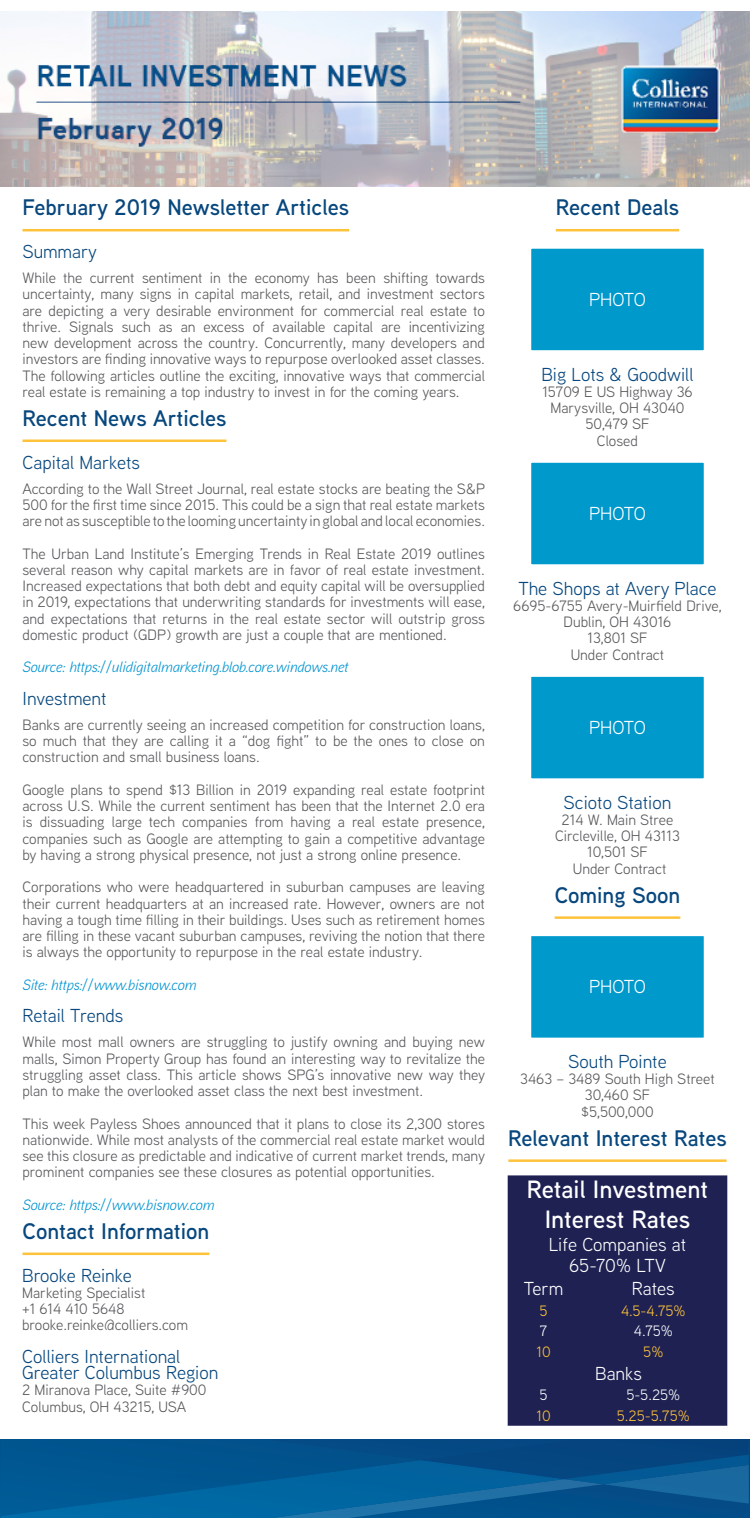
<style>
.page{position:relative;width:750px;height:1518px;background:#fff}
.page>*{position:absolute;margin:0;border:0;box-sizing:border-box;transform-origin:0 0}
.t1{font:600 25px/30px "Aaux Next";color:#fff;text-align:center}
.t2{font:600 22.5px "Aaux Next";color:#07477d}
.t3{font:18.75px "Aaux Next";color:#07477d}
.t4{font:18.75px "Aaux Next";color:#fff}
.Paragraph_Style_1{font:15px/16.2px "Aaux Next";color:#57585a;text-align:justify}
.Paragraph_Style_1-2{font:italic 15px "Aaux Next";color:#0093d0}
.t5{font:15px "Aaux Next";color:#fec33a}
.t6{font:15px "Aaux Next";color:#fff}
</style>
<div class="page">
<img style="left:0;top:11px;width:750px;height:175px">
<hr style="left:22px;top:229px;width:327px;height:2px;background:#fec33a">
<hr style="left:556px;top:229px;width:123px;height:2px;background:#fec33a">
<hr style="left:508px;top:1159px;width:219px;height:3px;background:#fec33a">
<hr style="left:555px;top:916px;width:125px;height:3px;background:#fec33a">
<hr style="left:22px;top:440px;width:204px;height:2px;background:#fec33a">
<hr style="left:22px;top:1253px;width:187px;height:2px;background:#fec33a">
<svg style="left:1px;top:1439px;width:748px;height:79px;background:#045792"></svg>
<div style="left:528px;top:245px;width:180px;height:109px;background:#09c;border:4px solid #fff"></div>
<div style="left:528px;top:459px;width:180px;height:109px;background:#09c;border:4px solid #fff"></div>
<div style="left:528px;top:673px;width:180px;height:109px;background:#09c;border:4px solid #fff"></div>
<div style="left:528px;top:932px;width:180px;height:109px;background:#09c;border:4px solid #fff"></div>
<div style="left:508px;top:1175px;width:219px;height:251px;background:#1e2152"></div>
<p class="t2" style="left:22px;top:192px;width:328px">February 2019 Newsletter Articles</p>
<p class="t3" style="left:22px;top:239px;width:76px">Summary</p>
<p class="Paragraph_Style_1" style="left:22px;top:269px;width:464px">While the current sentiment in the economy has been shifting towards uncertainty, many signs in capital markets, retail, and investment sectors are depicting a very desirable environment for commercial real estate to thrive. Signals such as an excess of available capital are incentivizing new development across the country. Concurrently, many developers and investors are finding innovative ways to repurpose overlooked asset classes.<br>The following articles outline the exciting, innovative ways that commercial real estate is remaining a top industry to invest in for the coming years.</p>
<p class="t2" style="left:22px;top:403px;width:205px">Recent News Articles</p>
<p class="t3" style="left:22px;top:449px;width:119px">Capital Markets</p>
<p class="Paragraph_Style_1" style="left:22px;top:480px;width:464px">According to the Wall Street Journal, real estate stocks are beating the S&amp;P 500 for the first time since 2015. This could be a sign that real estate markets are not as susceptible to the looming uncertainty in global and local economies.</p>
<p class="Paragraph_Style_1" style="left:22px;top:545px;width:464px">The Urban Land Institute’s Emerging Trends in Real Estate 2019 outlines several reason why capital markets are in favor of real estate investment.<br>Increased expectations that both debt and equity capital will be oversupplied in 2019, expectations that underwriting standards for investments will ease, and expectations that returns in the real estate sector will outstrip gross domestic product (GDP) growth are just a couple that are mentioned.</p>
<p class="Paragraph_Style_1-2" style="left:22px;top:657px;width:327px">Source: https://ulidigitalmarketing.blob.core.windows.net</p>
<p class="t3" style="left:22px;top:686px;width:86px">Investment</p>
<p class="Paragraph_Style_1" style="left:22px;top:716px;width:464px">Banks are currently seeing an increased competition for construction loans, so much that they are calling it a “dog fight” to be the ones to close on construction and small business loans.</p>
<p class="Paragraph_Style_1" style="left:22px;top:781px;width:464px">Google plans to spend $13 Billion in 2019 expanding real estate footprint across U.S. While the current sentiment has been that the Internet 2.0 era is dissuading large tech companies from having a real estate presence, companies such as Google are attempting to gain a competitive advantage by having a strong physical presence, not just a strong online presence.</p>
<p class="Paragraph_Style_1" style="left:22px;top:878px;width:464px">Corporations who were headquartered in suburban campuses are leaving their current headquarters at an increased rate. However, owners are not having a tough time filling in their buildings. Uses such as retirement homes are filling in these vacant suburban campuses, reviving the notion that there is always the opportunity to repurpose in the real estate industry.</p>
<p class="Paragraph_Style_1-2" style="left:22px;top:975px;width:175px">Site: https://www.bisnow.com</p>
<p class="t3" style="left:22px;top:1003px;width:102px">Retail Trends</p>
<p class="Paragraph_Style_1" style="left:22px;top:1033px;width:464px">While most mall owners are struggling to justify owning and buying new malls, Simon Property Group has found an interesting way to revitalize the struggling asset class. This article shows SPG’s innovative new way they plan to make the overlooked asset class the next best investment.</p>
<p class="Paragraph_Style_1" style="left:22px;top:1115px;width:464px">This week Payless Shoes announced that it plans to close its 2,300 stores nationwide. While most analysts of the commercial real estate market would see this closure as predictable and indicative of current market trends, many prominent companies see these closures as potential opportunities.</p>
<p class="Paragraph_Style_1-2" style="left:22px;top:1195px;width:193px">Source: https://www.bisnow.com</p>
<p class="t2" style="left:22px;top:1216px;width:188px">Contact Information</p>
<p class="t3" style="left:22px;top:1262px;width:111px">Brooke Reinke</p>
<p class="Paragraph_Style_1" style="left:22px;top:1284px;width:125px">Marketing Specialist</p>
<p class="Paragraph_Style_1" style="left:22px;top:1300px;width:104px">+1 614 410 5648</p>
<p class="Paragraph_Style_1" style="left:22px;top:1317px;width:167px">brooke.reinke@colliers.com</p>
<p class="t3" style="left:22px;top:1344px;width:160px">Colliers International</p>
<p class="t3" style="left:22px;top:1360px;width:198px">Greater Columbus Region</p>
<p class="Paragraph_Style_1" style="left:22px;top:1382px;width:186px">2 Miranova Place, Suite #900</p>
<p class="Paragraph_Style_1" style="left:22px;top:1398px;width:165px">Columbus, OH 43215, USA</p>
<p class="t2" style="left:556px;top:192px;width:125px">Recent Deals</p>
<p class="t4" style="left:589px;top:287px;width:58px">PHOTO</p>
<p class="t3" style="left:541px;top:361px;width:154px">Big Lots &amp; Goodwill</p>
<p class="Paragraph_Style_1" style="left:542px;top:383px;width:152px">15709 E US Highway 36</p>
<p class="Paragraph_Style_1" style="left:550px;top:399px;width:136px">Marysville, OH 43040</p>
<p class="Paragraph_Style_1" style="left:585px;top:415px;width:66px">50,479 SF</p>
<p class="Paragraph_Style_1" style="left:597px;top:432px;width:43px">Closed</p>
<p class="t4" style="left:589px;top:501px;width:58px">PHOTO</p>
<p class="t3" style="left:518px;top:575px;width:200px">The Shops at Avery Place</p>
<p class="Paragraph_Style_1" style="left:513px;top:597px;width:210px;text-align:center">6695-6755 Avery-Muirfield Drive,<br>Dublin, OH 43016</p>
<p class="Paragraph_Style_1" style="left:588px;top:629px;width:61px">13,801 SF</p>
<p class="Paragraph_Style_1" style="left:571px;top:646px;width:95px">Under Contract</p>
<p class="t4" style="left:589px;top:715px;width:58px">PHOTO</p>
<p class="t3" style="left:564px;top:790px;width:109px">Scioto Station</p>
<p class="Paragraph_Style_1" style="left:562px;top:811px;width:113px">214 W. Main Stree</p>
<p class="Paragraph_Style_1" style="left:555px;top:827px;width:126px">Circleville, OH 43113</p>
<p class="Paragraph_Style_1" style="left:587px;top:844px;width:62px">10,501 SF</p>
<p class="Paragraph_Style_1" style="left:573px;top:860px;width:95px">Under Contract</p>
<p class="t2" style="left:555px;top:879px;width:127px">Coming Soon</p>
<p class="t4" style="left:589px;top:974px;width:58px">PHOTO</p>
<p class="t3" style="left:568px;top:1049px;width:100px">South Pointe</p>
<p class="Paragraph_Style_1" style="left:520px;top:1070px;width:196px">3463 – 3489 South High Street</p>
<p class="Paragraph_Style_1" style="left:585px;top:1087px;width:67px">30,460 SF</p>
<p class="Paragraph_Style_1" style="left:581px;top:1103px;width:74px">$5,500,000</p>
<p class="t2" style="left:508px;top:1122px;width:220px">Relevant Interest Rates</p>
<p class="t1" style="left:527px;top:1174px;width:183px">Retail Investment<br>Interest Rates</p>
<p class="t4" style="left:549px;top:1232px;width:139px">Life Companies at</p>
<p class="t4" style="left:569px;top:1253px;width:98px">65-70% LTV</p>
<p class="t4" style="left:524px;top:1276px;width:41px">Term</p>
<p class="t4" style="left:632px;top:1276px;width:44px">Rates</p>
<p class="t5" style="left:540px;top:1300px;width:10px">5</p>
<p class="t5" style="left:621px;top:1300px;width:66px">4.5-4.75%</p>
<p class="t6" style="left:540px;top:1321px;width:9px">7</p>
<p class="t6" style="left:634px;top:1321px;width:41px">4.75%</p>
<p class="t5" style="left:536px;top:1341px;width:16px">10</p>
<p class="t5" style="left:643px;top:1341px;width:22px">5%</p>
<p class="t4" style="left:595px;top:1361px;width:48px">Banks</p>
<p class="t6" style="left:540px;top:1385px;width:10px">5</p>
<p class="t6" style="left:626px;top:1385px;width:56px">5-5.25%</p>
<p class="t5" style="left:536px;top:1405px;width:16px">10</p>
<p class="t5" style="left:617px;top:1405px;width:74px">5.25-5.75%</p>
</div>
